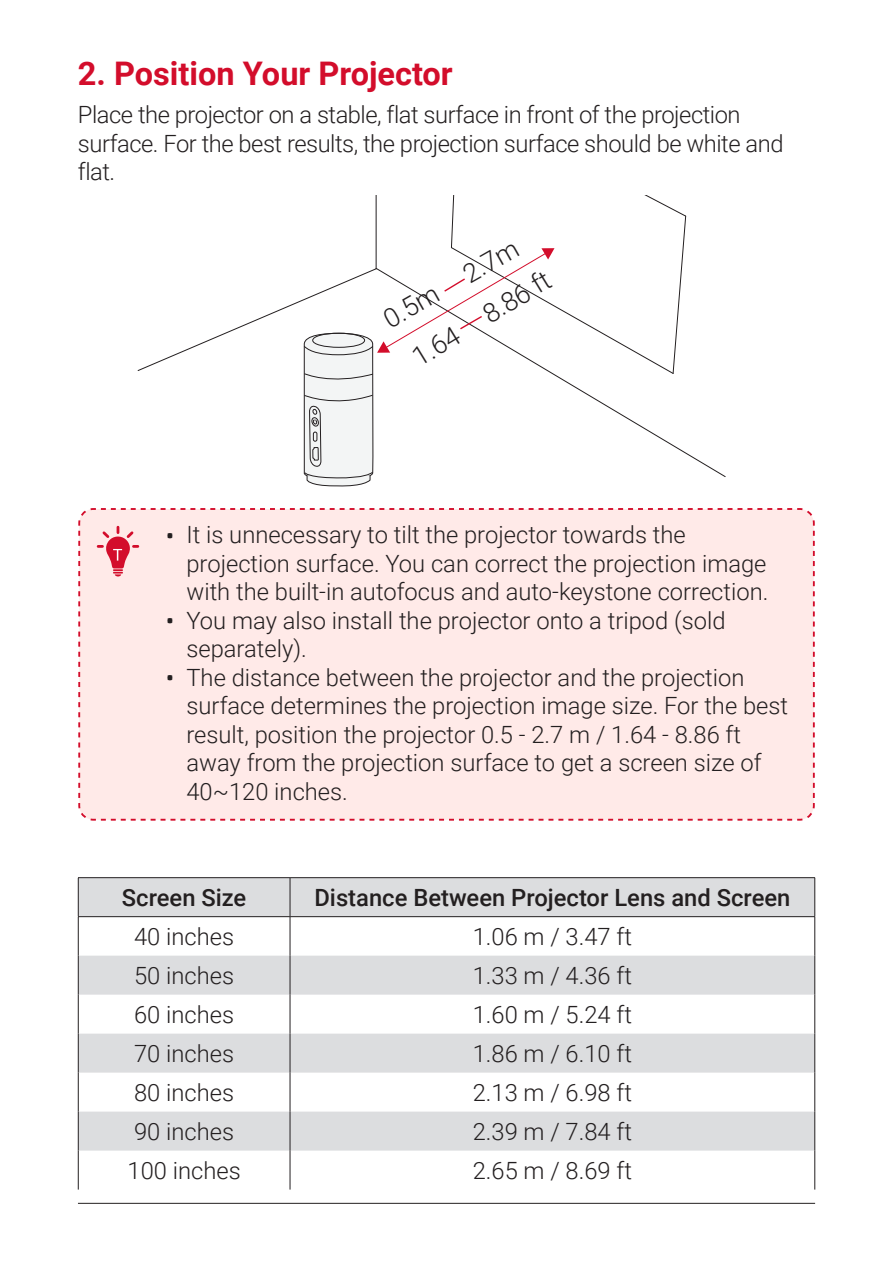
<style>
.page{position:relative;width:886px;height:1276px;background:#fff}
.page>*{position:absolute;margin:0;border:0;box-sizing:border-box;transform-origin:0 0}
.二级标题{font:700 32.5px "Roboto";color:#d30d2b}
.t1{font:300 26.5px "Roboto";color:#231f20}
.primary{font:300 23.75px/28.5px "Roboto";color:#231f20}
.LG{font:300 23.75px "Roboto";color:#231f20}
.primary-2{font:300 23.75px/28.5px "Roboto";letter-spacing:-.02em;color:#231f20}
.primary-3{font:500 23.75px "Roboto";color:#231f20}
.s1{font-family:"Whitney"}
</style>
<div class="page">
<svg style="left:137px;top:195px;width:550px;height:292px"></svg>
<div style="left:78px;top:508px;width:737px;height:313px;background:#ffeae8"></div>
<svg style="left:95px;top:524px;width:46px;height:53px;background:#f2acb3"></svg>
<svg style="left:79px;top:878px;width:735px;height:272px;fill:#dcdddf"></svg>
<hr style="left:78px;top:917px;width:1px;height:38px;background:#231f20">
<hr style="left:290px;top:917px;width:1px;height:38px;background:#231f20">
<hr style="left:814px;top:917px;width:1px;height:38px;background:#231f20">
<hr style="left:78px;top:955px;width:1px;height:39px;background:#231f20">
<hr style="left:290px;top:955px;width:1px;height:39px;background:#231f20">
<hr style="left:814px;top:955px;width:1px;height:39px;background:#231f20">
<hr style="left:78px;top:994px;width:1px;height:39px;background:#231f20">
<hr style="left:290px;top:994px;width:1px;height:39px;background:#231f20">
<hr style="left:814px;top:994px;width:1px;height:39px;background:#231f20">
<hr style="left:78px;top:1033px;width:1px;height:39px;background:#231f20">
<hr style="left:290px;top:1033px;width:1px;height:39px;background:#231f20">
<hr style="left:814px;top:1033px;width:1px;height:39px;background:#231f20">
<hr style="left:78px;top:1072px;width:1px;height:39px;background:#231f20">
<hr style="left:290px;top:1072px;width:1px;height:39px;background:#231f20">
<hr style="left:814px;top:1072px;width:1px;height:39px;background:#231f20">
<hr style="left:78px;top:1111px;width:1px;height:39px;background:#231f20">
<hr style="left:290px;top:1111px;width:1px;height:39px;background:#231f20">
<hr style="left:814px;top:1111px;width:1px;height:39px;background:#231f20">
<hr style="left:78px;top:1150px;width:1px;height:39px;background:#231f20">
<hr style="left:290px;top:1150px;width:1px;height:39px;background:#231f20">
<hr style="left:814px;top:1150px;width:1px;height:39px;background:#231f20">
<hr style="left:78px;top:877px;width:212px;height:1px;background:#231f20">
<hr style="left:78px;top:878px;width:1px;height:38px;background:#231f20">
<hr style="left:290px;top:877px;width:525px;height:1px;background:#231f20">
<hr style="left:290px;top:878px;width:1px;height:38px;background:#231f20">
<hr style="left:814px;top:878px;width:1px;height:38px;background:#231f20">
<hr style="left:78px;top:916px;width:212px;height:1px;background:#231f20">
<hr style="left:290px;top:916px;width:525px;height:1px;background:#231f20">
<hr style="left:78px;top:1203px;width:737px;height:1px;background:#231f20">
<p class="二级标题" style="left:78px;top:50px;width:376px">2. Position Your Projector</p>
<p class="primary-2" style="left:78px;top:100px;width:707px">Place the projector on a stable, flat surface in front of the projection surface. For the best results, the projection surface should be white and flat.</p>
<p class="t1" style="left:376px;top:305px;width:152px;rotate:-30deg">0.5m 2.7m</p>
<p class="t1" style="left:405px;top:343px;width:158px;rotate:-31deg">1.64 8.86 ft</p>
<p class="primary" style="left:186px;top:520px;width:583px;text-indent:-21px"><span class="s1">•</span> It is unnecessary to tilt the projector towards the projection surface. You can correct the projection image with the built-in autofocus and auto-keystone correction.</p>
<p class="primary" style="left:186px;top:605px;width:540px;text-indent:-21px"><span class="s1">•</span> You may also install the projector onto a tripod (sold separately).</p>
<p class="primary" style="left:186px;top:662px;width:603px;text-indent:-21px"><span class="s1">•</span> The distance between the projector and the projection surface determines the projection image size. For the best result, position the projector 0.5 - 2.7 m / 1.64 - 8.86 ft away from the projection surface to get a screen size of 40~120 inches.</p>
<p class="primary-3" style="left:122px;top:880px;width:126px">Screen Size</p>
<p class="primary-3" style="left:314px;top:880px;width:477px">Distance Between Projector Lens and Screen</p>
<p class="LG" style="left:134px;top:919px;width:102px">40 inches</p>
<p class="LG" style="left:473px;top:919px;width:161px">1.06 m / 3.47 ft</p>
<p class="LG" style="left:134px;top:958px;width:102px">50 inches</p>
<p class="LG" style="left:473px;top:958px;width:161px">1.33 m / 4.36 ft</p>
<p class="LG" style="left:134px;top:997px;width:102px">60 inches</p>
<p class="LG" style="left:473px;top:997px;width:161px">1.60 m / 5.24 ft</p>
<p class="LG" style="left:134px;top:1036px;width:102px">70 inches</p>
<p class="LG" style="left:473px;top:1036px;width:161px">1.86 m / 6.10 ft</p>
<p class="LG" style="left:134px;top:1075px;width:102px">80 inches</p>
<p class="LG" style="left:473px;top:1075px;width:161px">2.13 m / 6.98 ft</p>
<p class="LG" style="left:134px;top:1114px;width:102px">90 inches</p>
<p class="LG" style="left:473px;top:1114px;width:161px">2.39 m / 7.84 ft</p>
<p class="LG" style="left:128px;top:1153px;width:115px">100 inches</p>
<p class="LG" style="left:473px;top:1153px;width:161px">2.65 m / 8.69 ft</p>
</div>
